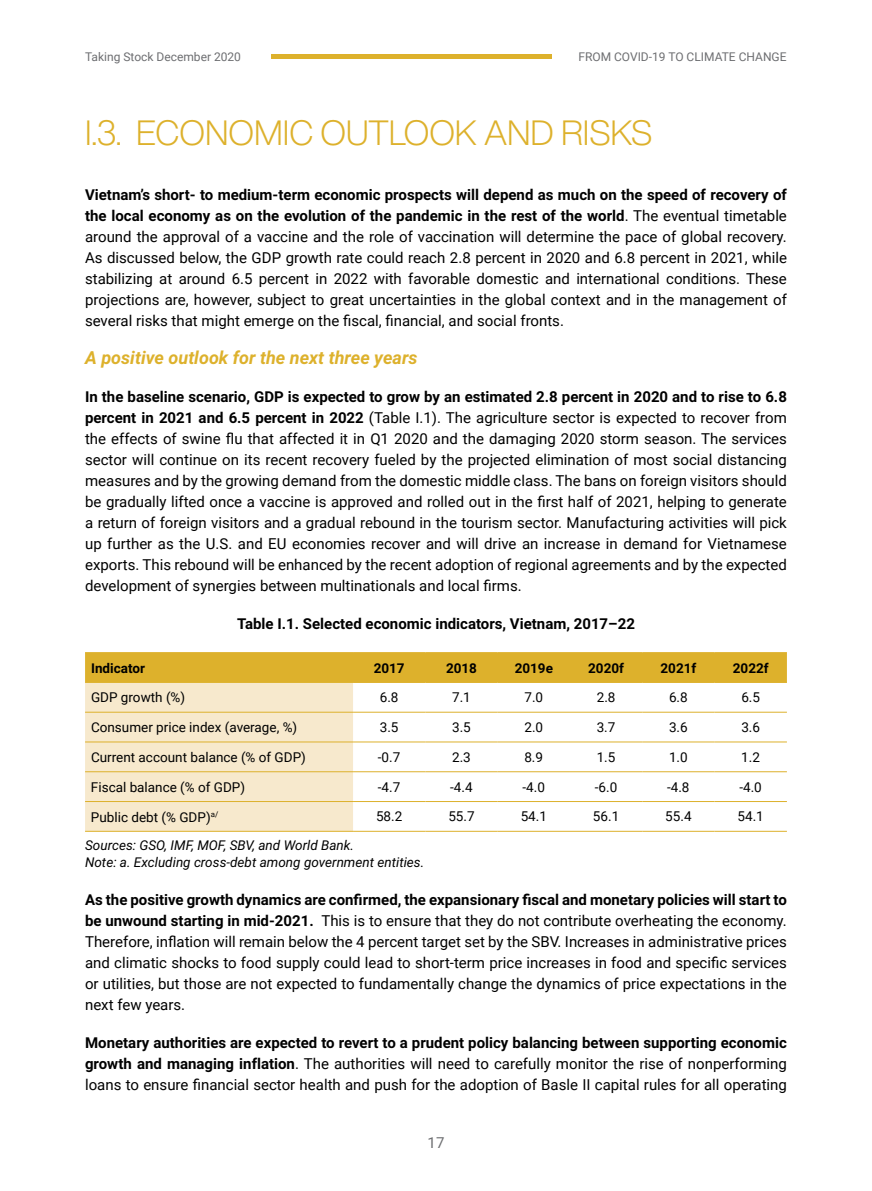
<style>
.page{position:relative;width:872px;height:1191px;background:#fff}
.page>*{position:absolute;margin:0;border:0;box-sizing:border-box;transform-origin:0 0}
.t1{font:300 34.5px "SVN Helvetica Now Display";color:#ddb12c}
.t2{font:italic 700 18px "Roboto";color:#ddb12c}
.t3{font:15px/21px "Roboto";color:#000;text-align:justify}
.t4{font:700 15px "Roboto";color:#000}
.t5{font:15px "Roboto";color:#6d6e71}
.t6{font:13.5px "Roboto";color:#000}
.t7{font:italic 13.5px/16.2px "Roboto";color:#000}
.t8{font:700 13.5px "Roboto";color:#000}
.t9{font:12px "Roboto";color:#6d6e71}
.s1{font-weight:700}
</style>
<div class="page">
<div style="left:271px;top:54px;width:280px;height:5px;background:#ddb12c"></div>
<svg style="left:85px;top:653px;width:702px;height:178px"></svg>
<hr style="left:85px;top:652px;width:268px;height:1px;background:#ddb12c">
<hr style="left:353px;top:652px;width:72px;height:1px;background:#ddb12c">
<hr style="left:425px;top:652px;width:72px;height:1px;background:#ddb12c">
<hr style="left:497px;top:652px;width:73px;height:1px;background:#ddb12c">
<hr style="left:570px;top:652px;width:72px;height:1px;background:#ddb12c">
<hr style="left:642px;top:652px;width:72px;height:1px;background:#ddb12c">
<hr style="left:714px;top:652px;width:73px;height:1px;background:#ddb12c">
<hr style="left:85px;top:682px;width:268px;height:1px;background:#ddb12c">
<hr style="left:353px;top:682px;width:72px;height:1px;background:#ddb12c">
<hr style="left:425px;top:682px;width:72px;height:1px;background:#ddb12c">
<hr style="left:497px;top:682px;width:73px;height:1px;background:#ddb12c">
<hr style="left:570px;top:682px;width:72px;height:1px;background:#ddb12c">
<hr style="left:642px;top:682px;width:72px;height:1px;background:#ddb12c">
<hr style="left:714px;top:682px;width:73px;height:1px;background:#ddb12c">
<hr style="left:85px;top:712px;width:268px;height:1px;background:#ddb12c">
<hr style="left:353px;top:712px;width:72px;height:1px;background:#ddb12c">
<hr style="left:425px;top:712px;width:72px;height:1px;background:#ddb12c">
<hr style="left:497px;top:712px;width:73px;height:1px;background:#ddb12c">
<hr style="left:570px;top:712px;width:72px;height:1px;background:#ddb12c">
<hr style="left:642px;top:712px;width:72px;height:1px;background:#ddb12c">
<hr style="left:714px;top:712px;width:73px;height:1px;background:#ddb12c">
<hr style="left:85px;top:741px;width:268px;height:1px;background:#ddb12c">
<hr style="left:353px;top:741px;width:72px;height:1px;background:#ddb12c">
<hr style="left:425px;top:741px;width:72px;height:1px;background:#ddb12c">
<hr style="left:497px;top:741px;width:73px;height:1px;background:#ddb12c">
<hr style="left:570px;top:741px;width:72px;height:1px;background:#ddb12c">
<hr style="left:642px;top:741px;width:72px;height:1px;background:#ddb12c">
<hr style="left:714px;top:741px;width:73px;height:1px;background:#ddb12c">
<hr style="left:85px;top:771px;width:268px;height:1px;background:#ddb12c">
<hr style="left:353px;top:771px;width:72px;height:1px;background:#ddb12c">
<hr style="left:425px;top:771px;width:72px;height:1px;background:#ddb12c">
<hr style="left:497px;top:771px;width:73px;height:1px;background:#ddb12c">
<hr style="left:570px;top:771px;width:72px;height:1px;background:#ddb12c">
<hr style="left:642px;top:771px;width:72px;height:1px;background:#ddb12c">
<hr style="left:714px;top:771px;width:73px;height:1px;background:#ddb12c">
<hr style="left:85px;top:801px;width:268px;height:1px;background:#ddb12c">
<hr style="left:353px;top:801px;width:72px;height:1px;background:#ddb12c">
<hr style="left:425px;top:801px;width:72px;height:1px;background:#ddb12c">
<hr style="left:497px;top:801px;width:73px;height:1px;background:#ddb12c">
<hr style="left:570px;top:801px;width:72px;height:1px;background:#ddb12c">
<hr style="left:642px;top:801px;width:72px;height:1px;background:#ddb12c">
<hr style="left:714px;top:801px;width:73px;height:1px;background:#ddb12c">
<hr style="left:85px;top:831px;width:268px;height:1px;background:#ddb12c">
<hr style="left:353px;top:831px;width:72px;height:1px;background:#ddb12c">
<hr style="left:425px;top:831px;width:72px;height:1px;background:#ddb12c">
<hr style="left:497px;top:831px;width:73px;height:1px;background:#ddb12c">
<hr style="left:570px;top:831px;width:72px;height:1px;background:#ddb12c">
<hr style="left:642px;top:831px;width:72px;height:1px;background:#ddb12c">
<hr style="left:714px;top:831px;width:73px;height:1px;background:#ddb12c">
<p class="t9" style="left:85px;top:48px;width:157px">Taking Stock December 2020</p>
<p class="t9" style="left:578px;top:48px;width:210px">FROM COVID-19 TO CLIMATE CHANGE</p>
<h1 class="t1" style="left:85px;top:106px;width:568px">I.3. ECONOMIC OUTLOOK AND RISKS</h1>
<p class="t3" style="left:85px;top:184px;width:703px"><span class="s1">Vietnam’s short- to medium-term economic prospects will depend as much on the speed of recovery of the local economy as on the evolution of the pandemic in the rest of the world</span>. The eventual timetable around the approval of a vaccine and the role of vaccination will determine the pace of global recovery.<br>As discussed below, the GDP growth rate could reach 2.8 percent in 2020 and 6.8 percent in 2021, while stabilizing at around 6.5 percent in 2022 with favorable domestic and international conditions. These projections are, however, subject to great uncertainties in the global context and in the management of several risks that might emerge on the fiscal, financial, and social fronts.</p>
<p class="t2" style="left:85px;top:345px;width:334px">A positive outlook for the next three years</p>
<p class="t3" style="left:85px;top:386px;width:703px"><span class="s1">In the baseline scenario, GDP is expected to grow by an estimated 2.8 percent in 2020 and to rise to 6.8 percent in 2021 and 6.5 percent in 2022</span> (Table I.1). The agriculture sector is expected to recover from the effects of swine flu that affected it in Q1 2020 and the damaging 2020 storm season. The services sector will continue on its recent recovery fueled by the projected elimination of most social distancing measures and by the growing demand from the domestic middle class. The bans on foreign visitors should be gradually lifted once a vaccine is approved and rolled out in the first half of 2021, helping to generate a return of foreign visitors and a gradual rebound in the tourism sector. Manufacturing activities will pick up further as the U.S. and EU economies recover and will drive an increase in demand for Vietnamese exports. This rebound will be enhanced by the recent adoption of regional agreements and by the expected development of synergies between multinationals and local firms.</p>
<p class="t4" style="left:237px;top:613px;width:399px">Table I.1. Selected economic indicators, Vietnam, 2017–22</p>
<p class="t8" style="left:91px;top:658px;width:55px">Indicator</p>
<p class="t8" style="left:374px;top:658px;width:32px">2017</p>
<p class="t8" style="left:446px;top:658px;width:32px">2018</p>
<p class="t8" style="left:514px;top:658px;width:40px">2019e</p>
<p class="t8" style="left:588px;top:658px;width:37px">2020f</p>
<p class="t8" style="left:660px;top:658px;width:37px">2021f</p>
<p class="t8" style="left:733px;top:658px;width:37px">2022f</p>
<p class="t6" style="left:91px;top:688px;width:96px">GDP growth (%)</p>
<p class="t6" style="left:380px;top:688px;width:20px">6.8</p>
<p class="t6" style="left:452px;top:688px;width:20px">7.1</p>
<p class="t6" style="left:524px;top:688px;width:20px">7.0</p>
<p class="t6" style="left:597px;top:688px;width:20px">2.8</p>
<p class="t6" style="left:669px;top:688px;width:20px">6.8</p>
<p class="t6" style="left:741px;top:688px;width:20px">6.5</p>
<p class="t6" style="left:91px;top:718px;width:208px">Consumer price index (average, %)</p>
<p class="t6" style="left:380px;top:718px;width:20px">3.5</p>
<p class="t6" style="left:452px;top:718px;width:20px">3.5</p>
<p class="t6" style="left:524px;top:718px;width:20px">2.0</p>
<p class="t6" style="left:596px;top:718px;width:20px">3.7</p>
<p class="t6" style="left:669px;top:718px;width:20px">3.6</p>
<p class="t6" style="left:741px;top:718px;width:20px">3.6</p>
<p class="t6" style="left:91px;top:747px;width:216px">Current account balance (% of GDP)</p>
<p class="t6" style="left:378px;top:747px;width:24px">-0.7</p>
<p class="t6" style="left:452px;top:747px;width:20px">2.3</p>
<p class="t6" style="left:524px;top:747px;width:20px">8.9</p>
<p class="t6" style="left:596px;top:747px;width:20px">1.5</p>
<p class="t6" style="left:669px;top:747px;width:20px">1.0</p>
<p class="t6" style="left:741px;top:747px;width:20px">1.2</p>
<p class="t6" style="left:91px;top:777px;width:156px">Fiscal balance (% of GDP)</p>
<p class="t6" style="left:378px;top:777px;width:24px">-4.7</p>
<p class="t6" style="left:450px;top:777px;width:24px">-4.4</p>
<p class="t6" style="left:522px;top:777px;width:24px">-4.0</p>
<p class="t6" style="left:595px;top:777px;width:24px">-6.0</p>
<p class="t6" style="left:667px;top:777px;width:24px">-4.8</p>
<p class="t6" style="left:739px;top:777px;width:24px">-4.0</p>
<p class="t6" style="left:91px;top:807px;width:129px">Public debt (% GDP)<sup>a/</sup></p>
<p class="t6" style="left:376px;top:807px;width:28px">58.2</p>
<p class="t6" style="left:448px;top:807px;width:28px">55.7</p>
<p class="t6" style="left:520px;top:807px;width:28px">54.1</p>
<p class="t6" style="left:593px;top:807px;width:28px">56.1</p>
<p class="t6" style="left:665px;top:807px;width:28px">55.4</p>
<p class="t6" style="left:737px;top:807px;width:28px">54.1</p>
<p class="t7" style="left:85px;top:837px;width:341px">Sources: GSO, IMF, MOF, SBV, and World Bank.<br>Note: a. Excluding cross-debt among government entities.</p>
<p class="t3" style="left:85px;top:888px;width:703px"><span class="s1">As the positive growth dynamics are confirmed, the expansionary fiscal and monetary policies will start to be unwound starting in mid-2021.</span> This is to ensure that they do not contribute overheating the economy.<br>Therefore, inflation will remain below the 4 percent target set by the SBV. Increases in administrative prices and climatic shocks to food supply could lead to short-term price increases in food and specific services or utilities, but those are not expected to fundamentally change the dynamics of price expectations in the next few years.</p>
<p class="t3" style="left:85px;top:1031px;width:703px"><span class="s1">Monetary authorities are expected to revert to a prudent policy balancing between supporting economic growth and managing inflation</span>. The authorities will need to carefully monitor the rise of nonperforming loans to ensure financial sector health and push for the adoption of Basle II capital rules for all operating</p>
<p class="t5" style="left:427px;top:1131px;width:18px">17</p>
</div>
